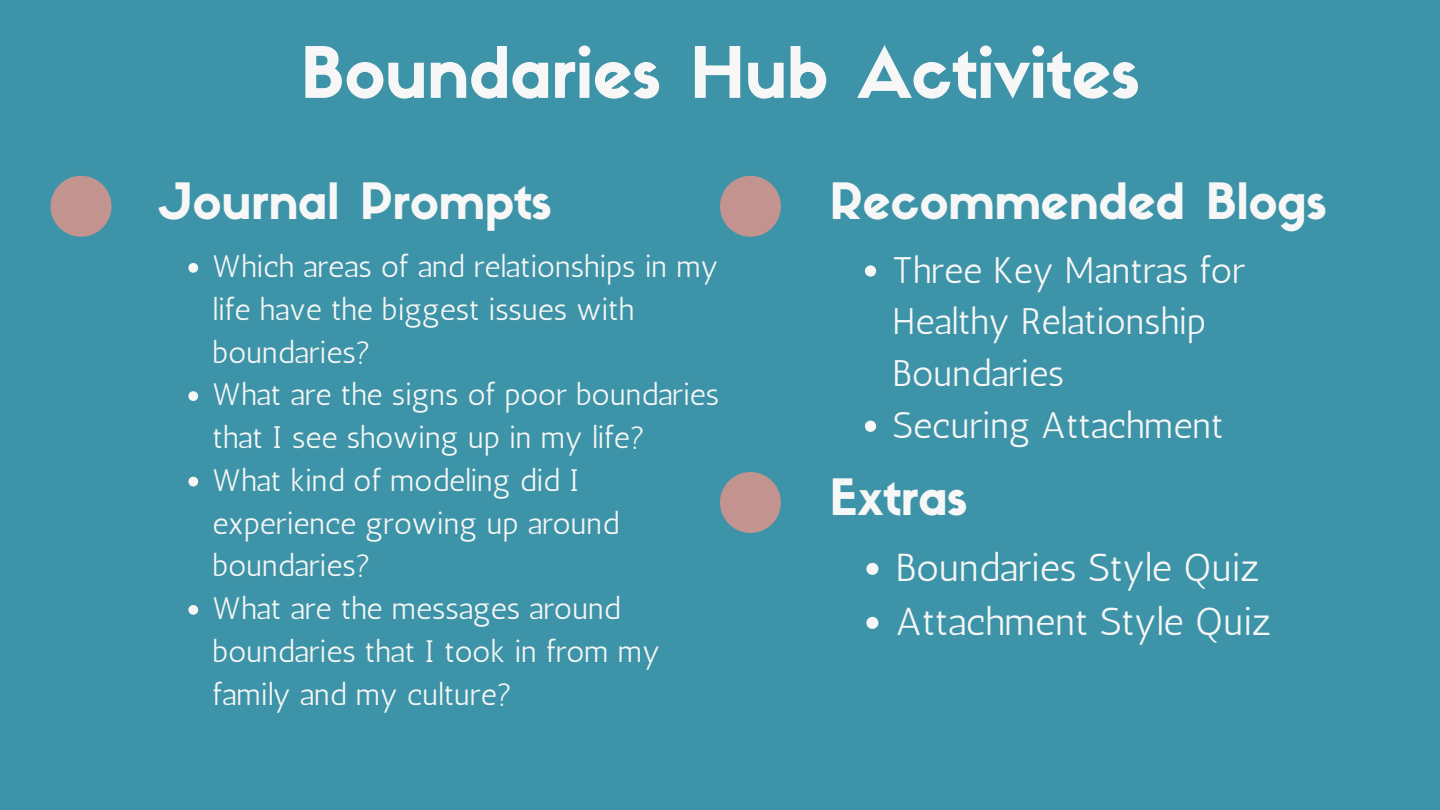
<style>
.page{position:relative;width:1440px;height:810px;background:#3d93a7}
.page>*{position:absolute;margin:0;border:0;box-sizing:border-box;transform-origin:0 0}
.t1{font:69.6px "Sifonn Basic";color:#f6f7f6}
.t2{font:49.2px "Sifonn Basic";color:#f6f7f6}
.t3{font:39px "Antic";color:#f6f7f6}
.t4{font:37px/51.8px "Antic";color:#f6f7f6}
.t5{font:31px/42.8px "Antic";color:#f6f7f6}
</style>
<div class="page">
<svg style="left:51px;top:176px;width:60px;height:61px"></svg>
<svg style="left:720px;top:176px;width:61px;height:61px"></svg>
<svg style="left:188px;top:263px;width:10px;height:10px"></svg>
<svg style="left:188px;top:391px;width:10px;height:10px"></svg>
<svg style="left:188px;top:477px;width:10px;height:9px"></svg>
<svg style="left:188px;top:605px;width:10px;height:10px"></svg>
<svg style="left:865px;top:265px;width:11px;height:12px"></svg>
<svg style="left:865px;top:421px;width:11px;height:11px"></svg>
<svg style="left:720px;top:472px;width:61px;height:61px"></svg>
<svg style="left:866px;top:563px;width:12px;height:12px"></svg>
<svg style="left:866px;top:617px;width:12px;height:12px"></svg>
<h1 class="t1" style="left:300px;top:46px;width:840px">Boundaries Hub Activites</h1>
<p class="t2" style="left:160px;top:182px;width:393px">Journal Prompts</p>
<h2 class="t5" style="left:213px;top:245px;width:507px">Which areas of and relationships in my life have the biggest issues with boundaries?</h2>
<p class="t5" style="left:213px;top:373px;width:508px">What are the signs of poor boundaries that I see showing up in my life?</p>
<p class="t5" style="left:213px;top:459px;width:408px">What kind of modeling did I experience growing up around boundaries?</p>
<p class="t5" style="left:213px;top:587px;width:449px">What are the messages around boundaries that I took in from my family and my culture?</p>
<p class="t2" style="left:830px;top:182px;width:498px">Recommended Blogs</p>
<p class="t4" style="left:893px;top:244px;width:354px">Three Key Mantras for<br>Healthy Relationship<br>Boundaries</p>
<p class="t4" style="left:893px;top:399px;width:333px">Securing Attachment</p>
<h2 class="t2" style="left:830px;top:478px;width:139px">Extras</h2>
<p class="t3" style="left:896px;top:544px;width:365px">Boundaries Style Quiz</p>
<p class="t3" style="left:896px;top:598px;width:377px">Attachment Style Quiz</p>
</div>
